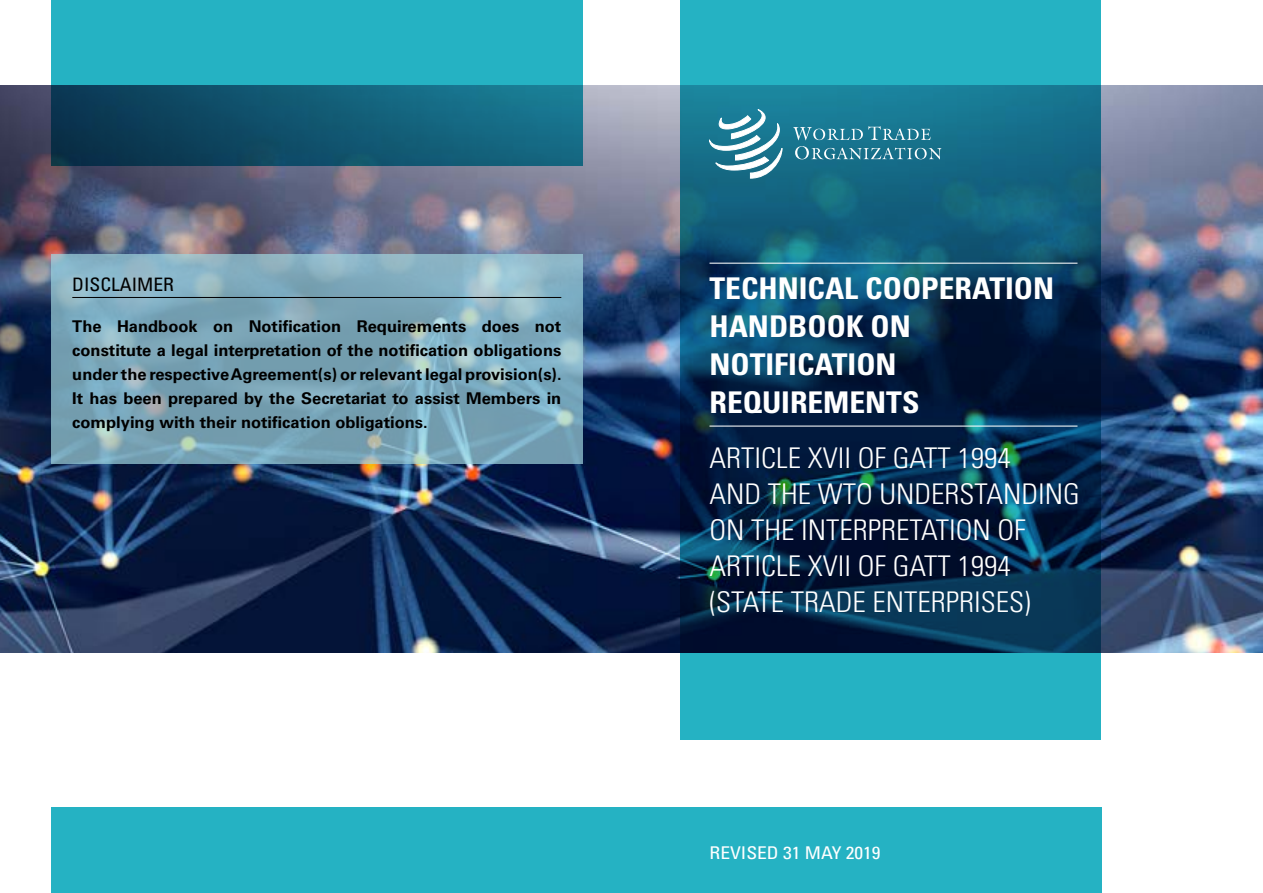
<style>
.page{position:relative;width:1263px;height:893px;background:#fff}
.page>*{position:absolute;margin:0;border:0;box-sizing:border-box;transform-origin:0 0}
.t1{font:700 condensed 30px/37.8px "Univers LT Std";color:#fff;scale:1.05 1}
.t2{font:300 condensed 28.5px/36px "Univers LT Std";color:#fff;scale:1.05 1}
.t3{font:condensed 18.6px "Univers LT Std";color:#000;scale:1.05 1}
.t4{font:condensed 17.55px "Univers LT Std";color:#fff;scale:1.11 1}
.t5{font:700 16.2px/24px "Univers LT Std";color:#000;text-align:justify}
</style>
<div class="page">
<img style="left:0;top:85px;width:1263px;height:568px">
<svg style="left:680px;top:0;width:421px;height:740px"></svg>
<svg style="left:51px;top:0;width:532px;height:166px;fill:#25b2c3"></svg>
<hr style="left:709px;top:263px;width:368px;height:1px;background:#fff">
<hr style="left:709px;top:426px;width:368px;height:1px;background:#fff">
<svg style="left:709px;top:109px;width:73px;height:69px"></svg>
<svg style="left:795px;top:146px;width:146px;height:13px"></svg>
<svg style="left:793px;top:126px;width:137px;height:14px"></svg>
<div style="left:51px;top:808px;width:1050px;height:85px;background:#25b2c3"></div>
<svg style="left:51px;top:254px;width:532px;height:210px"></svg>
<hr style="left:72px;top:297px;width:489px;height:1px;background:#000">
<p class="t3" style="left:72px;top:272px;width:98px">DISCLAIMER</p>
<p class="t5" style="left:72px;top:314px;width:491px">The Handbook on Notification Requirements does not constitute a legal interpretation of the notification obligations under the respective Agreement(s) or relevant legal provision(s).<br>It has been prepared by the Secretariat to assist Members in complying with their notification obligations.</p>
<h1 class="t1" style="left:709px;top:270px;width:330px">TECHNICAL COOPERATION<br>HANDBOOK ON<br>NOTIFICATION<br>REQUIREMENTS</h1>
<h2 class="t2" style="left:709px;top:440px;width:354px">ARTICLE XVII OF GATT 1994<br>AND THE WTO UNDERSTANDING<br>ON THE INTERPRETATION OF<br>ARTICLE XVII OF GATT 1994 (STATE TRADE ENTERPRISES)</h2>
<p class="t4" style="left:709px;top:842px;width:156px">REVISED 31 MAY 2019</p>
</div>
